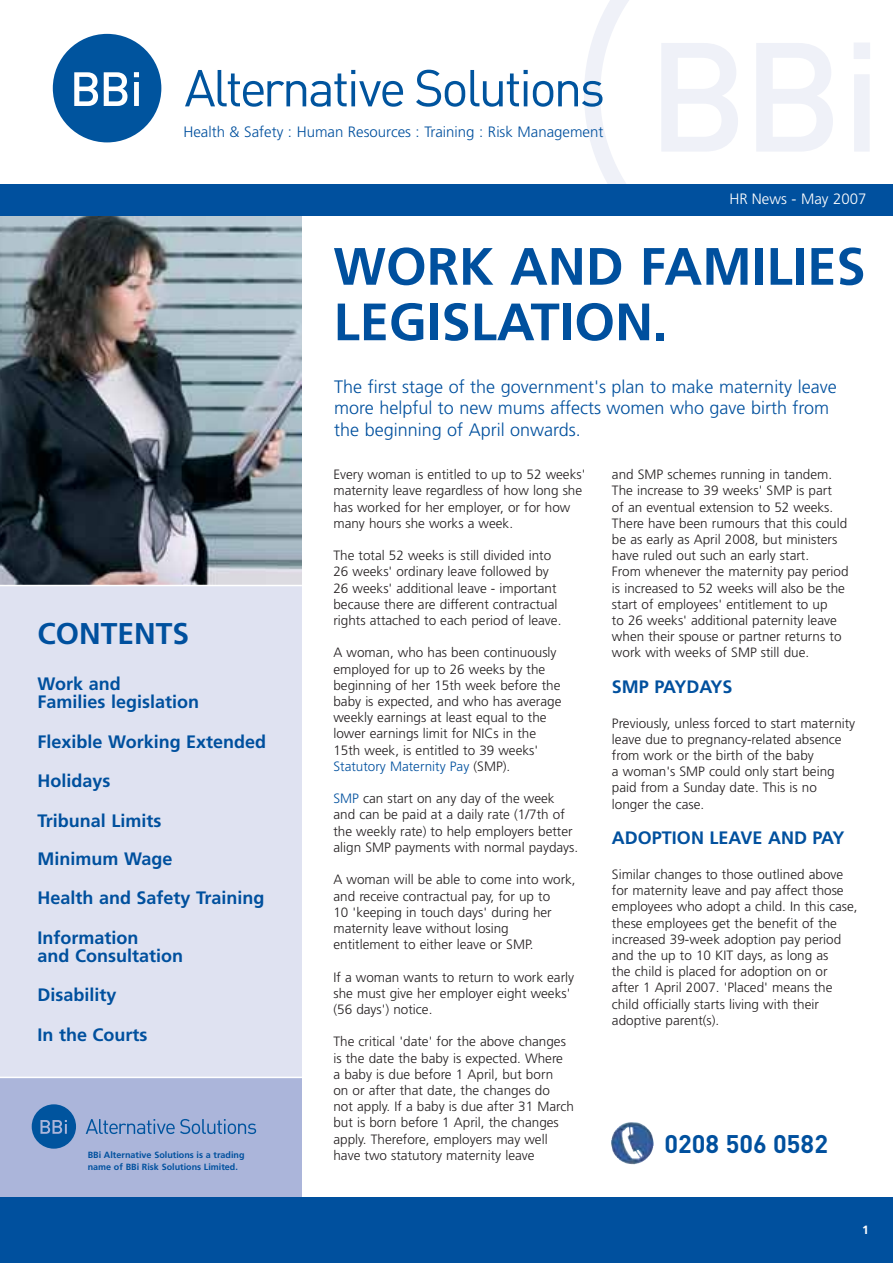
<style>
.page{position:relative;width:893px;height:1263px;background:#fff}
.page>*{position:absolute;margin:0;border:0;box-sizing:border-box;transform-origin:0 0}
.t1{font:700 52.5px/55.5px "Frutiger";color:#00509e}
.t2{font:700 30px "Frutiger";color:#00509e}
.t3{font:700 25.2px "DIN";color:#00509e}
.t4{font:700 18px/18px "Frutiger";color:#00509e}
.t5{font:300 18px/21.6px "Frutiger";color:#00509e}
.t6{font:300 15px "Frutiger";color:#00509e}
.t7{font:300 15px "Frutiger";color:#fff}
.t8{font:300 13.5px/16.2px "Frutiger";color:#231f20}
.t9{font:700 12px "Frutiger";color:#fff}
.t10{font:700 9px "Frutiger";color:#00509e}
.s1{color:#00509e}
</style>
<div class="page">
<div style="left:0;top:586px;width:302px;height:492px;background:#dfe2f1"></div>
<div style="left:0;top:1078px;width:302px;height:120px;background:#abb5da"></div>
<img style="left:0;top:215px;width:302px;height:370px">
<svg style="left:585px;top:0;width:44px;height:184px"></svg>
<svg style="left:661px;top:43px;width:209px;height:108px"></svg>
<div style="left:0;top:184px;width:893px;height:31px;background:#00509e"></div>
<div style="left:0;top:1197px;width:893px;height:66px;background:#00509e"></div>
<svg style="left:185px;top:70px;width:218px;height:37px"></svg>
<svg style="left:416px;top:70px;width:186px;height:37px"></svg>
<svg style="left:53px;top:34px;width:108px;height:108px"></svg>
<hr style="left:0;top:1077px;width:302px;height:1px;background:#fff">
<img style="left:611px;top:1122px;width:43px;height:43px">
<svg style="left:86px;top:1119px;width:170px;height:15px"></svg>
<svg style="left:32px;top:1104px;width:44px;height:45px"></svg>
<p class="t6" style="left:183px;top:126px;width:421px">Health &amp; Safety : Human Resources : Training : Risk Management</p>
<p class="t7" style="left:729px;top:192px;width:139px">HR News - May 2007</p>
<h2 class="t2" style="left:38px;top:621px;width:153px">CONTENTS</h2>
<h3 class="t4" style="left:38px;top:676px;width:163px">Work and<br>Families legislation</h3>
<h3 class="t4" style="left:38px;top:734px;width:230px">Flexible Working Extended</h3>
<h3 class="t4" style="left:38px;top:773px;width:74px">Holidays</h3>
<h3 class="t4" style="left:38px;top:803px;width:228px;line-height:38.2px">Tribunal Limits<br>Minimum Wage<br>Health and Safety Training</h3>
<h3 class="t4" style="left:38px;top:930px;width:147px">Information<br>and Consultation</h3>
<h3 class="t4" style="left:38px;top:987px;width:80px">Disability</h3>
<h3 class="t4" style="left:38px;top:1027px;width:111px">In the Courts</h3>
<p class="t10" style="left:88px;top:1151px;width:158px">BBi Alternative Solutions is a trading</p>
<p class="t10" style="left:88px;top:1163px;width:152px">name of BBi Risk Solutions Limited.</p>
<h1 class="t1" style="left:333px;top:243px;width:534px">WORK AND FAMILIES<br>LEGISLATION.</h1>
<h3 class="t5" style="left:334px;top:377px;width:504px">The first stage of the government's plan to make maternity leave more helpful to new mums affects women who gave birth from the beginning of April onwards.</h3>
<p class="t8" style="left:333px;top:467px;width:253px">Every woman is entitled to up to 52 weeks' maternity leave regardless of how long she has worked for her employer, or for how many hours she works a week.</p>
<p class="t8" style="left:333px;top:548px;width:229px">The total 52 weeks is still divided into 26 weeks' ordinary leave followed by 26 weeks' additional leave - important because there are different contractual rights attached to each period of leave.</p>
<p class="t8" style="left:333px;top:646px;width:229px">A woman, who has been continuously employed for up to 26 weeks by the beginning of her 15th week before the baby is expected, and who has average weekly earnings at least equal to the lower earnings limit for NICs in the 15th week, is entitled to 39 weeks' <span class="s1">Statutory Maternity Pay</span> (SMP).</p>
<p class="t8" style="left:333px;top:791px;width:246px"><span class="s1">SMP</span> can start on any day of the week and can be paid at a daily rate (1/7th of the weekly rate) to help employers better align SMP payments with normal paydays.</p>
<p class="t8" style="left:333px;top:872px;width:244px">A woman will be able to come into work, and receive contractual pay, for up to<br>10 'keeping in touch days' during her maternity leave without losing entitlement to either leave or SMP.</p>
<p class="t8" style="left:333px;top:970px;width:242px">If a woman wants to return to work early she must give her employer eight weeks' (56 days') notice.</p>
<p class="t8" style="left:333px;top:1034px;width:242px">The critical 'date' for the above changes is the date the baby is expected. Where<br>a baby is due before 1 April, but born<br>on or after that date, the changes do<br>not apply. If a baby is due after 31 March but is born before 1 April, the changes apply. Therefore, employers may well have two statutory maternity leave</p>
<p class="t8" style="left:612px;top:467px;width:238px">and SMP schemes running in tandem.<br>The increase to 39 weeks' SMP is part<br>of an eventual extension to 52 weeks.<br>There have been rumours that this could be as early as April 2008, but ministers have ruled out such an early start.<br>From whenever the maternity pay period is increased to 52 weeks will also be the start of employees' entitlement to up<br>to 26 weeks' additional paternity leave when their spouse or partner returns to work with weeks of SMP still due.</p>
<h3 class="t4" style="left:612px;top:679px;width:122px">SMP PAYDAYS</h3>
<p class="t8" style="left:612px;top:716px;width:245px">Previously, unless forced to start maternity leave due to pregnancy-related absence from work or the birth of the baby<br>a woman's SMP could only start being paid from a Sunday date. This is no longer the case.</p>
<h3 class="t4" style="left:612px;top:831px;width:234px">ADOPTION LEAVE AND PAY</h3>
<p class="t8" style="left:612px;top:867px;width:247px">Similar changes to those outlined above for maternity leave and pay affect those employees who adopt a child. In this case, these employees get the benefit of the increased 39-week adoption pay period and the up to 10 KIT days, as long as<br>the child is placed for adoption on or after 1 April 2007. 'Placed' means the child officially starts living with their adoptive parent(s).</p>
<h3 class="t3" style="left:664px;top:1135px;width:165px">0208 506 0582</h3>
<p class="t9" style="left:862px;top:1225px;width:8px">1</p>
</div>
